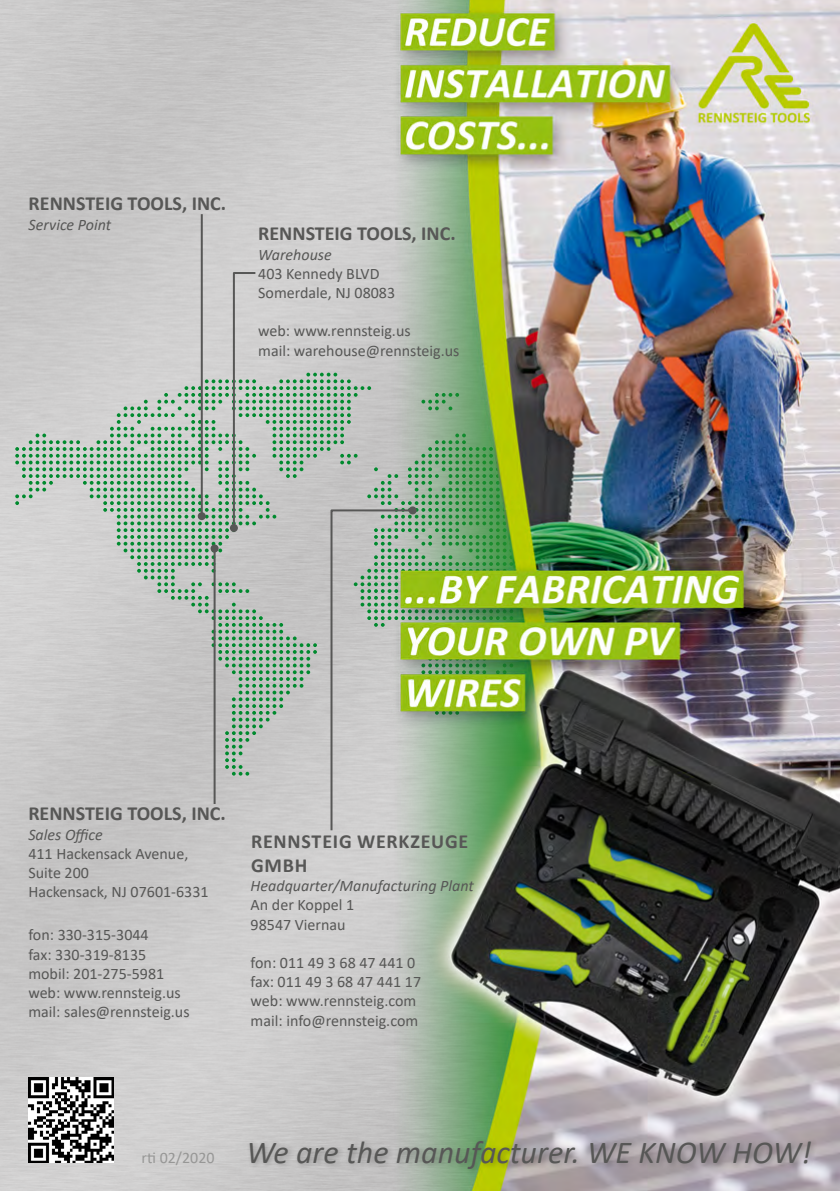
<style>
.page{position:relative;width:840px;height:1191px;background:#fff}
.page>*{position:absolute;margin:0;border:0;box-sizing:border-box;transform-origin:0 0}
.t1{font:italic 32px "Calibri";color:#575756}
.t2{font:700 20px "Calibri";color:#575756}
.t3{font:700 20px/24px "Calibri";letter-spacing:.04em;color:#575756}
.t4{font:16px/19.2px "Calibri";color:#575756}
.t5{font:italic 16px "Calibri";color:#575756}
.s1{font-style:normal;font-size:16px;color:#979796}
</style>
<div class="page">
<img style="left:0;top:0;width:391px;height:1191px">
<img style="left:391px;top:0;width:448px;height:1191px">
<div style="left:246px;top:1137px;width:571px;height:38px;background:#000;opacity:.25"></div>
<img style="left:28px;top:1077px;width:85px;height:85px">
<hr style="left:201px;top:214px;width:2px;height:302px;background:#575756">
<img style="left:15px;top:271px;width:809px;height:561px">
<div style="left:230px;top:524px;width:8px;height:8px;background:#575756;border-radius:50%"></div>
<p class="t2" style="left:29px;top:190px;width:199px">RENNSTEIG TOOLS, INC.</p>
<p class="t5" style="left:29px;top:213px;width:84px">Service Point</p>
<p class="t2" style="left:258px;top:220px;width:199px">RENNSTEIG TOOLS, INC.</p>
<p class="t5" style="left:258px;top:243px;width:75px">Warehouse</p>
<p class="t4" style="left:258px;top:263px;width:138px">403 Kennedy BLVD<br>Somerdale, NJ 08083</p>
<p class="t4" style="left:258px;top:321px;width:202px">web: www.rennsteig.us<br>mail: warehouse@rennsteig.us</p>
<p class="t2" style="left:28px;top:799px;width:199px">RENNSTEIG TOOLS, INC.</p>
<p class="t5" style="left:28px;top:823px;width:76px">Sales Office</p>
<p class="t4" style="left:28px;top:843px;width:182px">411 Hackensack Avenue,<br>Suite 200<br>Hackensack, NJ 07601-6331</p>
<p class="t4" style="left:28px;top:925px;width:163px">fon: 330-315-3044<br>fax: 330-319-8135 mobil: 201-275-5981 web: www.rennsteig.us mail: sales@rennsteig.us</p>
<p class="t3" style="left:251px;top:829px;width:219px">RENNSTEIG WERKZEUGE<br>GMBH</p>
<p class="t5" style="left:250px;top:874px;width:225px">Headquarter/Manufacturing Plant</p>
<p class="t4" style="left:250px;top:895px;width:105px">An der Koppel 1<br>98547 Viernau</p>
<p class="t4" style="left:250px;top:952px;width:172px">fon: 011 49 3 68 47 441 0 fax: 011 49 3 68 47 441 17 web: www.rennsteig.com mail: info@rennsteig.com</p>
<h1 class="t1" style="left:141px;top:1129px;width:671px"><span class="s1">rti 02/2020</span> We are the manufacturer. WE KNOW HOW!</h1>
</div>
